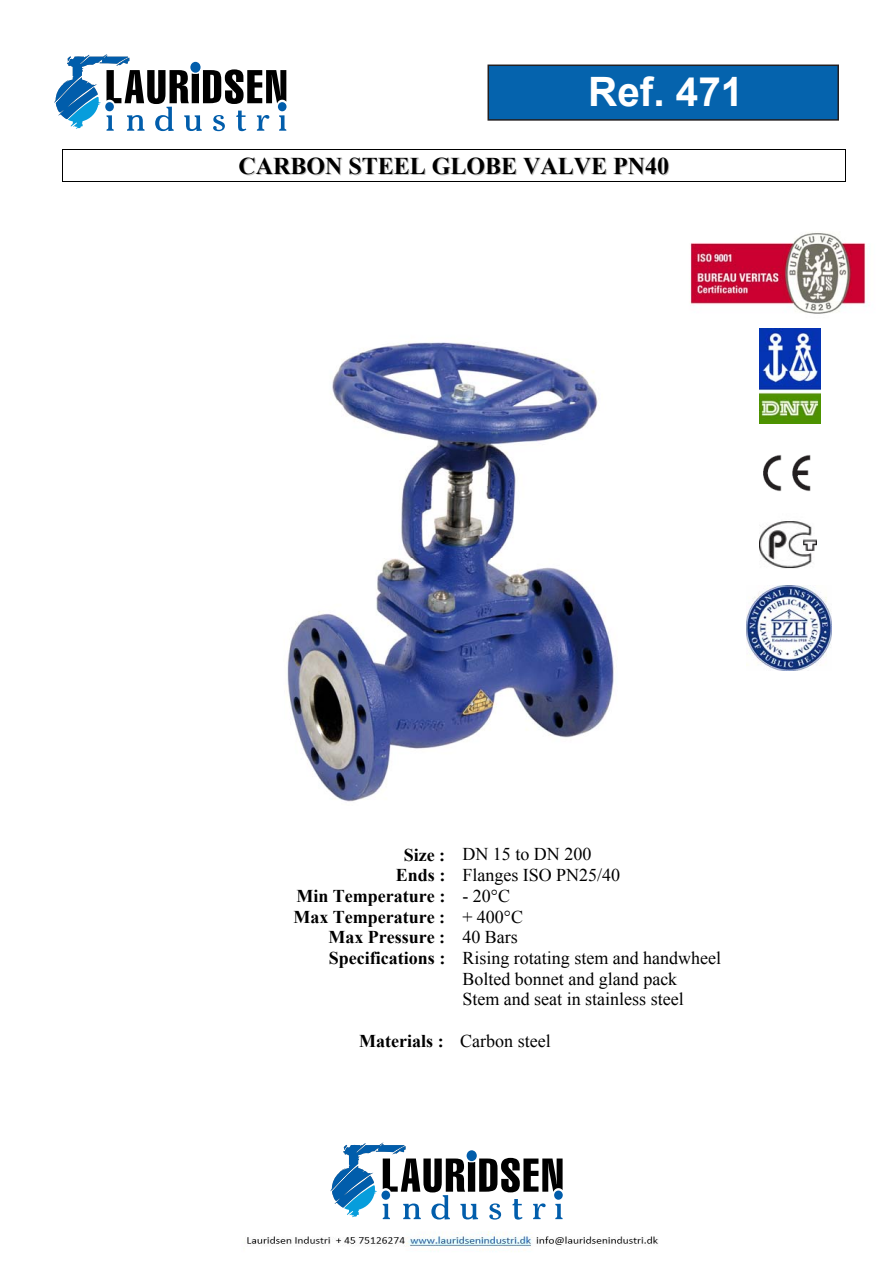
<style>
.page{position:relative;width:893px;height:1263px;background:#fff}
.page>*{position:absolute;margin:0;border:0;box-sizing:border-box;transform-origin:0 0}
.t1{font:700 40.5px "Arial";color:#fff}
.t2{font:700 36px "Times New Roman";color:#fff}
.t3{font:700 24px "Times New Roman";color:#000}
.t4{font:18px/20.7px "Times New Roman";color:#000}
.t5{font:700 18px/20.7px "Times New Roman";color:#000;text-align:right}
.s1{color:#c0c0c0}
.s2{font-weight:400}
.s3{font-weight:700}
</style>
<div class="page">
<div style="left:488px;top:65px;width:350px;height:55px;background:#0563ad"></div>
<div style="left:487px;top:65px;width:352px;height:56px;border:2px solid #231f20"></div>
<svg style="left:330px;top:1142px;width:233px;height:77px"></svg>
<svg style="left:54px;top:54px;width:232px;height:77px"></svg>
<hr style="left:62px;top:149px;width:783px;height:1px;background:#000">
<hr style="left:62px;top:181px;width:783px;height:1px;background:#000">
<hr style="left:62px;top:150px;width:1px;height:31px;background:#000">
<hr style="left:845px;top:150px;width:1px;height:31px;background:#000">
<img style="left:763px;top:455px;width:48px;height:36px">
<img style="left:690px;top:233px;width:177px;height:81px">
<img style="left:760px;top:328px;width:60px;height:95px">
<img style="left:760px;top:521px;width:56px;height:48px">
<img style="left:746px;top:585px;width:86px;height:85px">
<img style="left:287px;top:341px;width:327px;height:461px">
<img style="left:247px;top:1231px;width:411px;height:21px">
<p class="t2" style="left:620px;top:46px;width:145px">REF. 471</p>
<h1 class="t1" style="left:588px;top:63px;width:157px">Ref. 471</h1>
<p class="t3" style="left:238px;top:149px;width:432px">CARB<span class="s1">O</span>N STEEL <span class="s1">G</span>L<span class="s1">O</span>BE VALVE PN40</p>
<p class="t5" style="left:293px;top:843px;width:153px">Size :<br>Ends :<br>Min Temperature :<br>Max Temperature :</p>
<p class="t4" style="left:462px;top:843px;width:159px">DN 15 to DN 200<br>Flanges ISO PN25/40</p>
<p class="t4" style="left:462px;top:885px;width:49px">- 20°C</p>
<p class="t4" style="left:462px;top:905px;width:62px">+ 400°C</p>
<p class="t5" style="left:328px;top:926px;width:191px">Max Pressure : <span class="s2">40 Bars</span></p>
<p class="t4" style="left:329px;top:947px;width:394px"><span class="s3">Specifications :</span> Rising rotating stem and handwheel</p>
<p class="t4" style="left:462px;top:967px;width:216px">Bolted bonnet and gland pack</p>
<p class="t4" style="left:462px;top:988px;width:223px">Stem and seat in stainless steel</p>
<p class="t4" style="left:359px;top:1030px;width:193px"><span class="s3">Materials :</span> Carbon steel</p>
</div>
